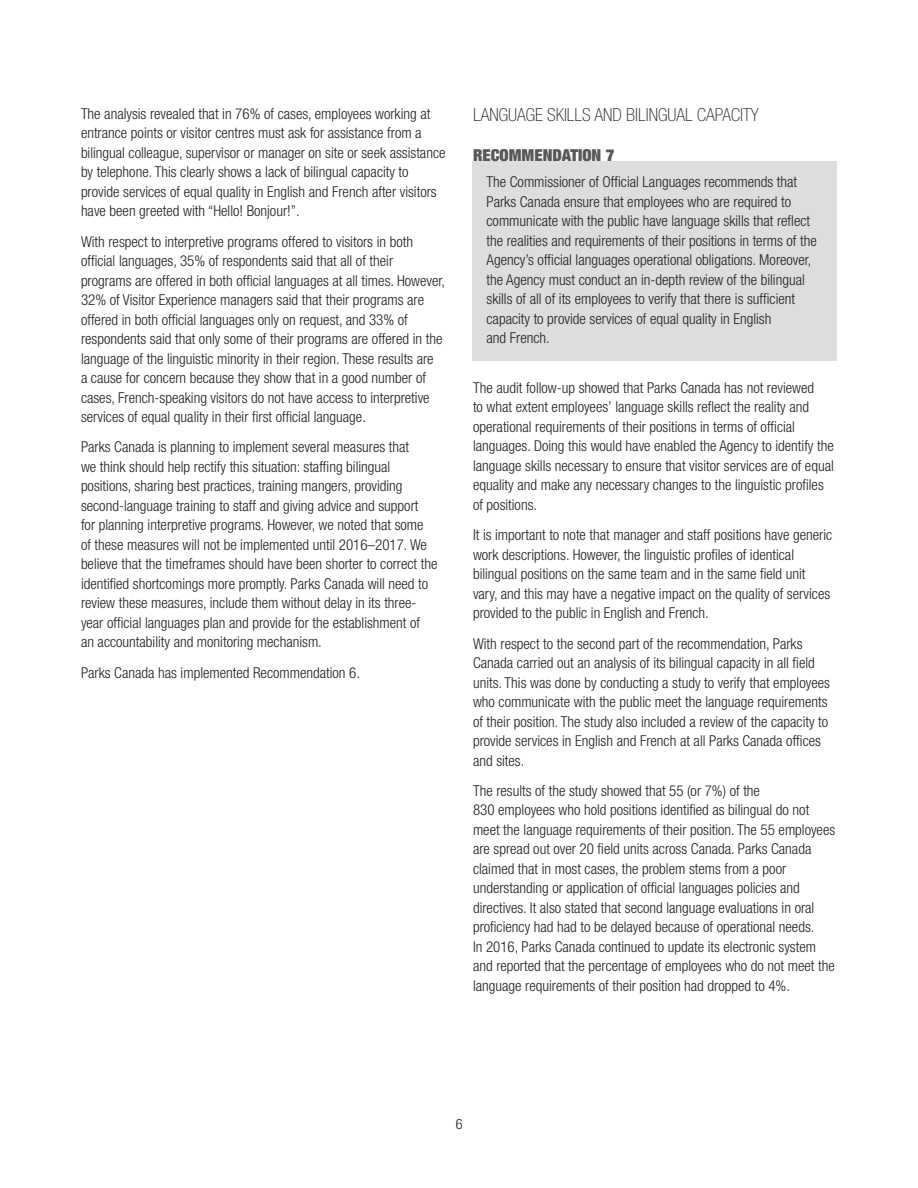
<style>
.page{position:relative;width:918px;height:1188px;background:#fff}
.page>*{position:absolute;margin:0;border:0;box-sizing:border-box;transform-origin:0 0}
.sous-titre{font:100 condensed 18px "Helvetica Neue LT Std";color:#231f20}
.Recomm{font:900 condensed 16.5px "Helvetica Neue LT Std";color:#57585a}
.main_texte{font:300 condensed 15px/19.5px "Helvetica Neue LT Std";color:#231f20}
.text_recomm{font:300 condensed 15px/19.5px "Helvetica Neue LT Std";color:#231f20}
.t1{font:300 condensed 14.25px "Helvetica Neue LT Std";color:#231f20}
</style>
<div class="page">
<div style="left:472px;top:161px;width:365px;height:200px;background:#dedddd"></div>
<p class="main_texte" style="left:81px;top:104px;width:366px">The analysis revealed that in 76% of cases, employees working at entrance points or visitor centres must ask for assistance from a bilingual colleague, supervisor or manager on site or seek assistance by telephone. This clearly shows a lack of bilingual capacity to provide services of equal quality in English and French after visitors have been greeted with “Hello! Bonjour!”.</p>
<p class="main_texte" style="left:81px;top:231px;width:366px">With respect to interpretive programs offered to visitors in both official languages, 35% of respondents said that all of their programs are offered in both official languages at all times. However, 32% of Visitor Experience managers said that their programs are offered in both official languages only on request, and 33% of respondents said that only some of their programs are offered in the language of the linguistic minority in their region. These results are<br>a cause for concern because they show that in a good number of cases, French-speaking visitors do not have access to interpretive services of equal quality in their first official language.</p>
<p class="main_texte" style="left:81px;top:437px;width:358px">Parks Canada is planning to implement several measures that<br>we think should help rectify this situation: staffing bilingual positions, sharing best practices, training mangers, providing second-language training to staff and giving advice and support<br>for planning interpretive programs. However, we noted that some<br>of these measures will not be implemented until 2016–2017. We believe that the timeframes should have been shorter to correct the identified shortcomings more promptly. Parks Canada will need to review these measures, include them without delay in its three&shy;year official languages plan and provide for the establishment of<br>an accountability and monitoring mechanism.</p>
<p class="main_texte" style="left:81px;top:662px;width:281px">Parks Canada has implemented Recommendation 6.</p>
<p class="sous-titre" style="left:473px;top:104px;width:287px">LANGUAGE SKILLS AND BILINGUAL CAPACITY</p>
<p class="Recomm" style="left:473px;top:144px;width:143px">RECOMMENDATION 7</p>
<p class="text_recomm" style="left:487px;top:172px;width:332px">The Commissioner of Official Languages recommends that Parks Canada ensure that employees who are required to communicate with the public have language skills that reflect the realities and requirements of their positions in terms of the Agency’s official languages operational obligations. Moreover, the Agency must conduct an in-depth review of the bilingual skills of all of its employees to verify that there is sufficient capacity to provide services of equal quality in English<br>and French.</p>
<p class="main_texte" style="left:473px;top:378px;width:362px">The audit follow-up showed that Parks Canada has not reviewed<br>to what extent employees’ language skills reflect the reality and operational requirements of their positions in terms of official languages. Doing this would have enabled the Agency to identify the language skills necessary to ensure that visitor services are of equal equality and make any necessary changes to the linguistic profiles of positions.</p>
<p class="main_texte" style="left:473px;top:525px;width:361px">It is important to note that manager and staff positions have generic work descriptions. However, the linguistic profiles of identical bilingual positions on the same team and in the same field unit vary, and this may have a negative impact on the quality of services provided to the public in English and French.</p>
<p class="main_texte" style="left:473px;top:633px;width:358px">With respect to the second part of the recommendation, Parks Canada carried out an analysis of its bilingual capacity in all field units. This was done by conducting a study to verify that employees who communicate with the public meet the language requirements of their position. The study also included a review of the capacity to provide services in English and French at all Parks Canada offices and sites.</p>
<p class="main_texte" style="left:473px;top:781px;width:364px">The results of the study showed that 55 (or 7%) of the<br>830 employees who hold positions identified as bilingual do not meet the language requirements of their position. The 55 employees are spread out over 20 field units across Canada. Parks Canada claimed that in most cases, the problem stems from a poor understanding or application of official languages policies and directives. It also stated that second language evaluations in oral proficiency had had to be delayed because of operational needs.<br>In 2016, Parks Canada continued to update its electronic system and reported that the percentage of employees who do not meet the language requirements of their position had dropped to 4%.</p>
<p class="t1" style="left:456px;top:1116px;width:8px">6</p>
</div>
